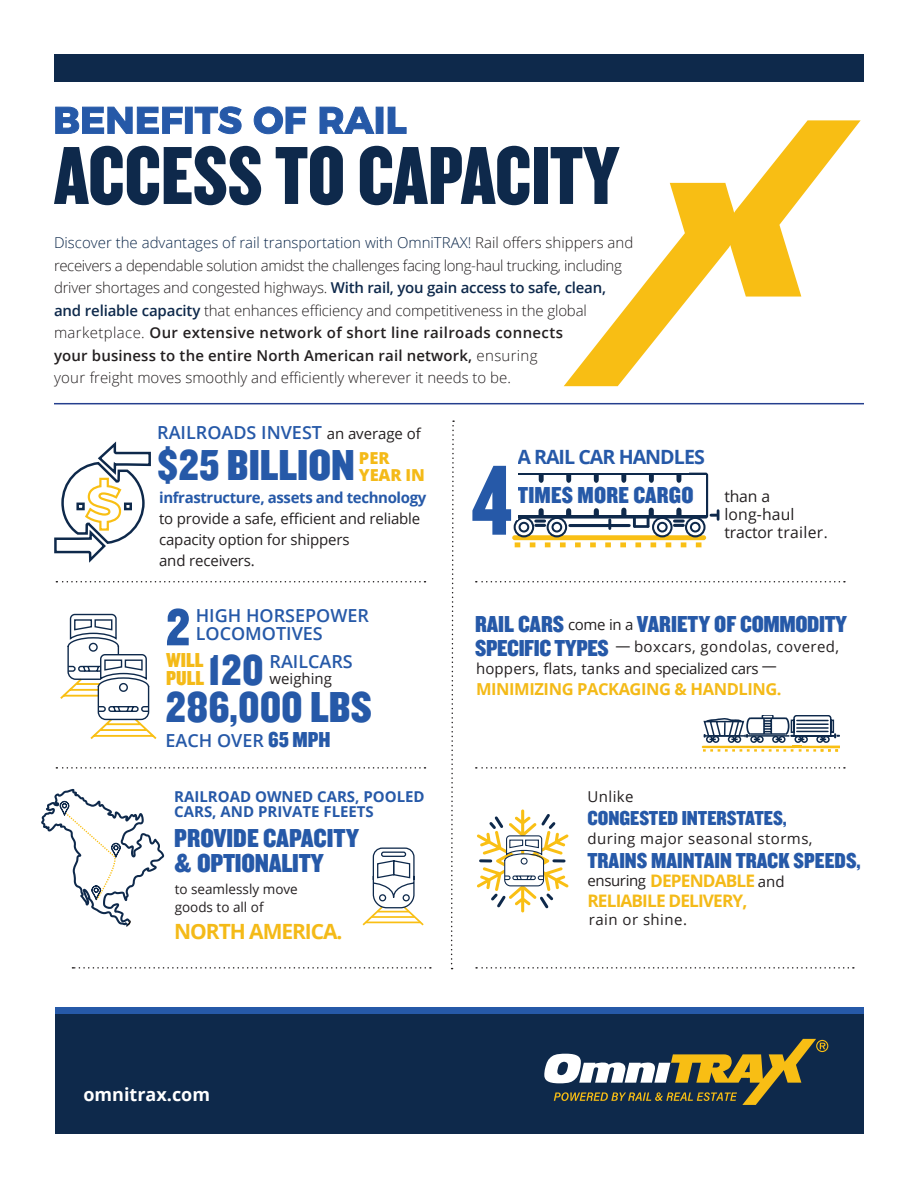
<style>
.page{position:relative;width:918px;height:1188px;background:#fff}
.page>*{position:absolute;margin:0;border:0;box-sizing:border-box;transform-origin:0 0}
.t1{font:103.35px "Knockout 69 Full Liteweight";color:#2659a8}
.t2{font:85.5px "Knockout 69 Full Liteweight";color:#0e294b}
.t3{font:54px "Knockout 70 Full Welterwt";color:#2659a8}
.t4{font:700 48.45px "Montserrat";color:#231f20}
.t5{font:45px "Knockout 70 Full Welterwt";color:#2659a8}
.t6{font:27px/25.5px "Knockout 70 Full Welterwt";letter-spacing:-.01em;color:#2659a8}
.t7{font:24px/24px "Knockout 70 Full Welterwt";letter-spacing:-.005em;color:#2659a8}
.t8{font:22.5px "Knockout 70 Full Welterwt";color:#2659a8}
.t9{font:21px "Knockout 70 Full Welterwt";color:#2659a8}
.t10{font:700 21px "Open Sans";letter-spacing:-.05em;color:#f4ba18}
.t11{font:21px/18px "Knockout 70 Full Welterwt";color:#f4ba18}
.t12{font:700 19.65px "Open Sans";letter-spacing:-.05em;color:#2659a8}
.t13{font:600 18px/18px "Open Sans";color:#2659a8}
.t14{font:700 18px "Open Sans";color:#fff}
.t15{font:700 17.25px/19.8px "Open Sans";letter-spacing:-.05em;color:#f4ba18}
.t16{font:700 16.5px "Open Sans";letter-spacing:-.025em;color:#f4ba18}
.t17{font:800 16.5px/16.5px "Open Sans";letter-spacing:-.01em;color:#f4ba18}
.t18{font:15.75px/18px "Open Sans";letter-spacing:.01em;color:#231f20}
.t19{font:300 15px/22.5px "Open Sans";letter-spacing:-.01em;color:#231f20}
.t20{font:15px/21px "Open Sans";letter-spacing:-.01em;color:#231f20}
.t21{font:15px "Open Sans";letter-spacing:.03em;color:#231f20}
.t22{font:700 15px/15px "Open Sans";color:#2659a8}
.t23{font:15px "Open Sans";letter-spacing:.01em;color:#231f20}
.t24{font:700 15px "Open Sans";letter-spacing:-.025em;color:#2659a8}
.t25{font:13.5px/18px "Open Sans";color:#231f20}
.s1{color:#0e294b}
.s2{font-weight:600;color:#0e294b}
.s3{font-weight:600}
.s4{font-weight:400;font-size:15px;color:#231f20}
.s5{font-size:15px}
.s6{font-family:"Open Sans";font-size:15px;color:#231f20}
</style>
<div class="page">
<div style="left:56px;top:1013px;width:808px;height:121px;background:#0e294b"></div>
<div style="left:56px;top:1007px;width:808px;height:6px;background:#2659a8"></div>
<svg style="left:55px;top:106px;width:351px;height:28px"></svg>
<hr style="left:54px;top:403px;width:810px;height:1px;background:#253f8e">
<svg style="left:41px;top:789px;width:123px;height:138px"></svg>
<svg style="left:450px;top:420px;width:5px;height:549px"></svg>
<svg style="left:476px;top:581px;width:369px;height:1px"></svg>
<svg style="left:56px;top:767px;width:369px;height:2px"></svg>
<svg style="left:56px;top:581px;width:369px;height:1px"></svg>
<svg style="left:476px;top:767px;width:369px;height:2px"></svg>
<svg style="left:72px;top:967px;width:359px;height:2px"></svg>
<svg style="left:476px;top:967px;width:378px;height:2px"></svg>
<div style="left:54px;top:54px;width:810px;height:27px;background:#0e294b"></div>
<svg style="left:60px;top:613px;width:97px;height:126px"></svg>
<svg style="left:363px;top:848px;width:61px;height:77px"></svg>
<hr style="left:377px;top:911px;width:32px;height:1px;background:#f9bf14">
<hr style="left:371px;top:916px;width:44px;height:2px;background:#f9bf14">
<hr style="left:366px;top:922px;width:55px;height:1px;background:#f9bf14">
<svg style="left:501px;top:472px;width:218px;height:75px"></svg>
<div style="left:508px;top:457px;width:9px;height:62px;background:#fff"></div>
<svg style="left:702px;top:716px;width:138px;height:36px"></svg>
<svg style="left:544px;top:1039px;width:284px;height:66px"></svg>
<svg style="left:54px;top:441px;width:97px;height:122px"></svg>
<svg style="left:477px;top:809px;width:91px;height:103px"></svg>
<svg style="left:564px;top:120px;width:297px;height:266px"></svg>
<h2 class="t2" style="left:54px;top:122px;width:567px">ACCESS TO CAPACITY</h2>
<p class="t19" style="left:54px;top:231px;width:581px"><span class="s1">Discover the advantages of rail transportation with OmniTRAX!</span> Rail offers shippers and receivers a dependable solution amidst the challenges facing long-haul trucking, including driver shortages and congested highways. <span class="s2">With rail, you gain access to safe, clean, and reliable capacity</span> that enhances efficiency and competitiveness in the global marketplace. <span class="s3">Our extensive network of short line railroads connects<br>your business to the entire North American rail network,</span> ensuring<br>your freight moves smoothly and efficiently wherever it needs to be.</p>
<p class="t13" style="left:157px;top:423px;width:265px">RAILROADS INVEST <span class="s4">an average of</span></p>
<h3 class="t4" style="left:223px;top:412px;width:33px">$</h3>
<h3 class="t5" style="left:157px;top:436px;width:199px">$25 BILLION</h3>
<p class="t17" style="left:359px;top:449px;width:67px">PER<br>YEAR IN</p>
<p class="t24" style="left:159px;top:487px;width:269px">infrastructure, assets and technology</p>
<p class="t20" style="left:159px;top:507px;width:263px">to provide a safe, efficient and reliable capacity option for shippers<br>and receivers.</p>
<h3 class="t12" style="left:517px;top:443px;width:189px">A RAIL CAR HANDLES</h3>
<h1 class="t1" style="left:471px;top:436px;width:43px">4</h1>
<h3 class="t7" style="left:517px;top:482px;width:178px">TIMES MORE CARGO</h3>
<p class="t18" style="left:724px;top:487px;width:105px">than a long-haul tractor trailer<span class="s5">.</span></p>
<h3 class="t3" style="left:166px;top:593px;width:27px">2</h3>
<p class="t13" style="left:196px;top:607px;width:175px">HIGH HORSEPOWER<br>LOCOMOTIVES</p>
<h3 class="t11" style="left:166px;top:650px;width:39px">WILL<br>PULL</h3>
<h3 class="t5" style="left:208px;top:641px;width:58px">120</h3>
<p class="t13" style="left:270px;top:652px;width:85px">RAILCARS</p>
<p class="t20" style="left:270px;top:668px;width:64px">weighing</p>
<h3 class="t5" style="left:166px;top:678px;width:208px">286,000 LBS</h3>
<h3 class="t8" style="left:268px;top:725px;width:64px">65 MPH</h3>
<p class="t13" style="left:166px;top:731px;width:100px">EACH OVER</p>
<p class="t22" style="left:174px;top:789px;width:252px">RAILROAD OWNED CARS, POOLED<br>CARS, AND PRIVATE FLEETS</p>
<h3 class="t6" style="left:174px;top:824px;width:186px">PROVIDE CAPACITY &amp; OPTIONALITY</h3>
<p class="t25" style="left:175px;top:879px;width:125px">to seamlessly move goods to all of</p>
<h3 class="t10" style="left:174px;top:916px;width:170px">NORTH AMERICA.</h3>
<h3 class="t7" style="left:475px;top:611px;width:373px">RAIL CARS <span class="s6">come in a</span> VARIETY OF COMMODITY<br>SPECIFIC TYPES <sup>—</sup></h3>
<p class="t21" style="left:634px;top:636px;width:207px">boxcars, gondolas, covered,</p>
<p class="t23" style="left:476px;top:659px;width:302px">hoppers, flats, tanks and specialized cars —</p>
<p class="t16" style="left:476px;top:678px;width:307px">MINIMIZING PACKAGING &amp; HANDLING.</p>
<p class="t20" style="left:587px;top:786px;width:48px">Unlike</p>
<h3 class="t9" style="left:587px;top:804px;width:201px">CONGESTED INTERSTATES,</h3>
<p class="t21" style="left:587px;top:828px;width:227px">during major seasonal storms,</p>
<h3 class="t8" style="left:587px;top:846px;width:275px">TRAINS MAINTAIN TRACK SPEEDS,</h3>
<p class="t20" style="left:587px;top:870px;width:60px">ensuring</p>
<p class="t15" style="left:587px;top:871px;width:199px;text-indent:63px">DEPENDABLE <span class="s4">and<br></span>RELIABILE DELIVERY,</p>
<p class="t21" style="left:589px;top:910px;width:100px">rain or shine.</p>
<p class="t14" style="left:84px;top:1082px;width:128px">omnitrax.com</p>
</div>
